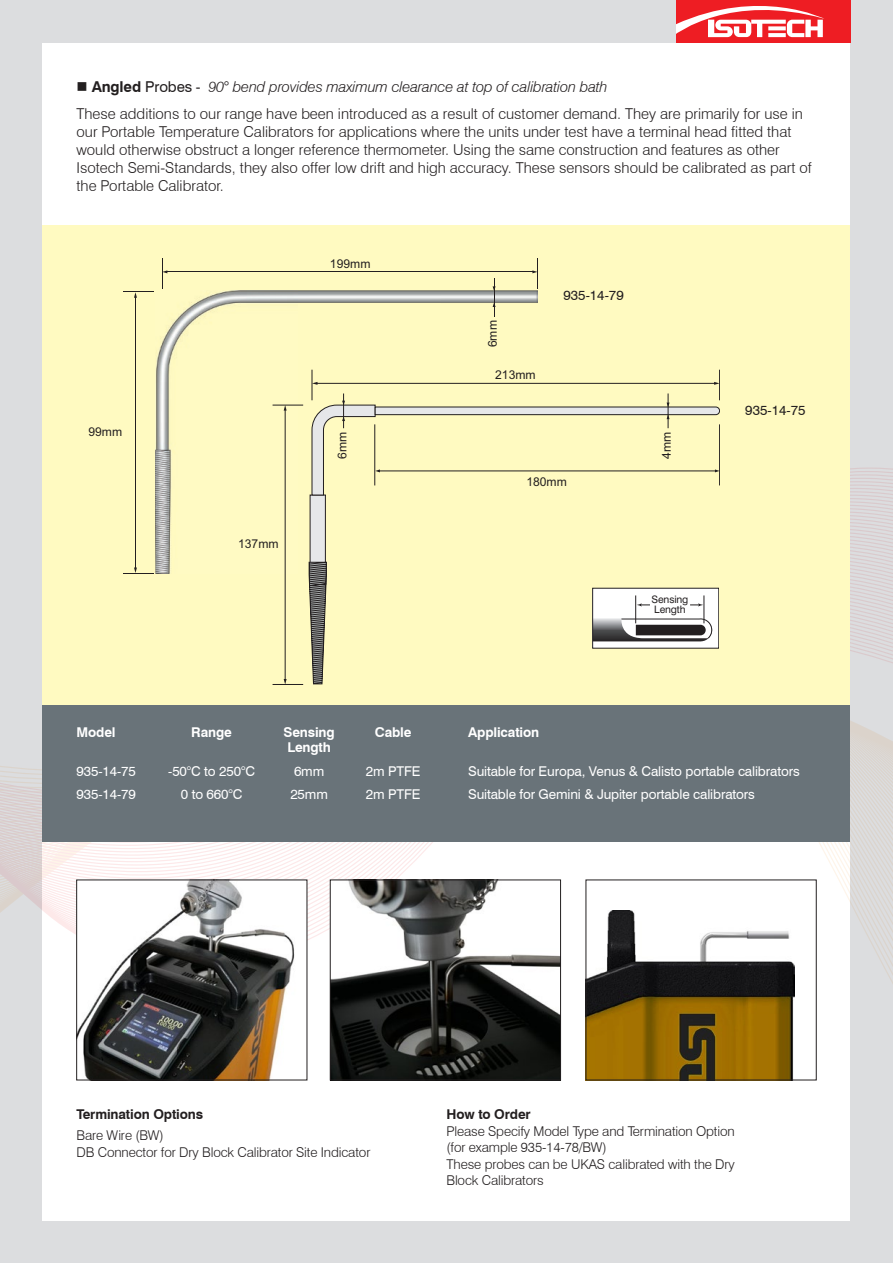
<style>
.page{position:relative;width:893px;height:1263px;background:#dcdddf}
.page>*{position:absolute;margin:0;border:0;box-sizing:border-box;transform-origin:0 0}
.t1{font:300 15px/18px "Swiss 721 BT";color:#231f20}
.t2{font:italic 300 15px "Swiss 721 BT";letter-spacing:-.01em;color:#231f20}
.t3{font:300 13.5px/16.5px "Swiss 721 BT";letter-spacing:-.01em;color:#231f20}
.t4{font:13.5px "Swiss 721 BT";letter-spacing:-.01em;color:#fff}
.t5{font:700 13.5px "Swiss 721 BT";letter-spacing:-.01em;color:#fff}
.t6{font:700 13.5px "Swiss 721 BT";letter-spacing:-.01em;color:#231f20}
.t7{font:13.5px "Swiss 721 BT";color:#231f20}
.t8{font:12.15px "Arial";color:#231f20}
.t9{font:10.35px/10.2px "Swiss 721 BT";letter-spacing:-.01em;color:#231f20}
.s1{font-weight:700;font-style:normal}
.s2{font-weight:400;font-style:normal}
</style>
<div class="page">
<div style="left:43px;top:43px;width:807px;height:1177px;background:#fff"></div>
<div style="left:676px;top:0;width:174px;height:43px;background:#ee1d23"></div>
<svg style="left:676px;top:6px;width:148px;height:31px"></svg>
<svg style="left:0;top:342px;width:893px;height:624px"></svg>
<img style="left:78px;top:882px;width:227px;height:196px">
<div style="left:76px;top:880px;width:231px;height:200px;border:1px solid #231f20"></div>
<img style="left:332px;top:882px;width:227px;height:196px">
<div style="left:330px;top:880px;width:231px;height:200px;border:1px solid #231f20"></div>
<div style="left:586px;top:880px;width:230px;height:200px;background:#fff"></div>
<img style="left:588px;top:910px;width:207px;height:168px">
<div style="left:43px;top:225px;width:807px;height:498px;background:#fffac1"></div>
<img style="left:155px;top:291px;width:382px;height:282px">
<hr style="left:123px;top:573px;width:30px;height:1px;background:#231f20">
<hr style="left:123px;top:291px;width:30px;height:1px;background:#231f20">
<hr style="left:135px;top:297px;width:1px;height:271px;background:#231f20">
<svg style="left:134px;top:292px;width:3px;height:6px"></svg>
<svg style="left:134px;top:567px;width:3px;height:6px"></svg>
<hr style="left:162px;top:258px;width:1px;height:31px;background:#231f20">
<hr style="left:537px;top:258px;width:1px;height:31px;background:#231f20">
<hr style="left:166px;top:272px;width:367px;height:1px;background:#231f20">
<svg style="left:532px;top:270px;width:5px;height:3px"></svg>
<hr style="left:494px;top:278px;width:1px;height:39px;background:#231f20">
<svg style="left:272px;top:405px;width:447px;height:280px"></svg>
<svg style="left:284px;top:405px;width:3px;height:6px"></svg>
<svg style="left:284px;top:679px;width:3px;height:5px"></svg>
<hr style="left:312px;top:370px;width:1px;height:30px;background:#231f20">
<hr style="left:719px;top:370px;width:1px;height:30px;background:#231f20">
<hr style="left:316px;top:383px;width:399px;height:1px;background:#231f20">
<svg style="left:312px;top:382px;width:5px;height:3px"></svg>
<svg style="left:714px;top:382px;width:6px;height:3px"></svg>
<svg style="left:309px;top:562px;width:18px;height:122px"></svg>
<hr style="left:343px;top:393px;width:1px;height:35px;background:#231f20">
<hr style="left:668px;top:393px;width:1px;height:35px;background:#231f20">
<svg style="left:312px;top:401px;width:408px;height:94px"></svg>
<div style="left:43px;top:706px;width:807px;height:136px;background:#697379"></div>
<div style="left:593px;top:588px;width:126px;height:60px;background:#fff"></div>
<div style="left:592px;top:588px;width:127px;height:60px;border:1px solid #231f20"></div>
<svg style="left:593px;top:595px;width:119px;height:46px"></svg>
<p class="t2" style="left:77px;top:78px;width:533px">■ <span class="s1">Angled</span> <span class="s2">Probes -</span> 90<span class="s2">°</span> bend provides maximum clearance at top of calibration bath</p>
<p class="t1" style="left:77px;top:104px;width:737px">These additions to our range have been introduced as a result of customer demand. They are primarily for use in our Portable Temperature Calibrators for applications where the units under test have a terminal head fitted that would otherwise obstruct a longer reference thermometer. Using the same construction and features as other Isotech Semi-Standards, they also offer low drift and high accuracy. These sensors should be calibrated as part of the Portable Calibrator.</p>
<p class="t8" style="left:88px;top:424px;width:35px">99mm</p>
<p class="t8" style="left:238px;top:535px;width:42px">137mm</p>
<p class="t8" style="left:330px;top:255px;width:42px">199mm</p>
<p class="t8" style="left:484px;top:347px;width:28px;rotate:-90deg">6mm</p>
<p class="t8" style="left:495px;top:367px;width:42px">213mm</p>
<p class="t7" style="left:563px;top:287px;width:62px">935-14-79</p>
<p class="t8" style="left:334px;top:459px;width:28px;rotate:-90deg">6mm</p>
<p class="t8" style="left:658px;top:459px;width:28px;rotate:-90deg">4mm</p>
<p class="t8" style="left:526px;top:473px;width:42px">180mm</p>
<p class="t9" style="left:651px;top:594px;width:38px">Sensing<br>Length</p>
<p class="t7" style="left:745px;top:402px;width:62px">935-14-75</p>
<p class="t5" style="left:77px;top:724px;width:41px">Model</p>
<p class="t5" style="left:191px;top:724px;width:42px">Range</p>
<p class="t5" style="left:283px;top:724px;width:53px">Sensing</p>
<p class="t5" style="left:375px;top:724px;width:38px">Cable</p>
<p class="t5" style="left:468px;top:724px;width:73px">Application</p>
<p class="t5" style="left:287px;top:739px;width:45px">Length</p>
<p class="t4" style="left:77px;top:763px;width:61px">935-14-75</p>
<p class="t4" style="left:168px;top:763px;width:88px">-50°C to 250°C</p>
<p class="t4" style="left:294px;top:763px;width:32px">6mm</p>
<p class="t4" style="left:366px;top:763px;width:56px">2m PTFE</p>
<p class="t4" style="left:468px;top:763px;width:333px">Suitable for Europa, Venus &amp; Calisto portable calibrators</p>
<p class="t4" style="left:77px;top:786px;width:61px">935-14-79</p>
<p class="t4" style="left:181px;top:786px;width:63px">0 to 660°C</p>
<p class="t4" style="left:290px;top:786px;width:39px">25mm</p>
<p class="t4" style="left:366px;top:786px;width:56px">2m PTFE</p>
<p class="t4" style="left:468px;top:786px;width:288px">Suitable for Gemini &amp; Jupiter portable calibrators</p>
<p class="t6" style="left:77px;top:1106px;width:128px">Termination Options</p>
<p class="t3" style="left:77px;top:1127px;width:89px">Bare Wire (BW)</p>
<p class="t3" style="left:77px;top:1143px;width:295px">DB Connector for Dry Block Calibrator Site Indicator</p>
<p class="t6" style="left:446px;top:1106px;width:86px">How to Order</p>
<p class="t3" style="left:446px;top:1122px;width:290px">Please Specify Model Type and Termination Option</p>
<p class="t3" style="left:446px;top:1139px;width:162px">(for example 935-14-78/BW)</p>
<p class="t3" style="left:446px;top:1155px;width:290px">These probes can be UKAS calibrated with the Dry<br>Block Calibrators</p>
</div>
